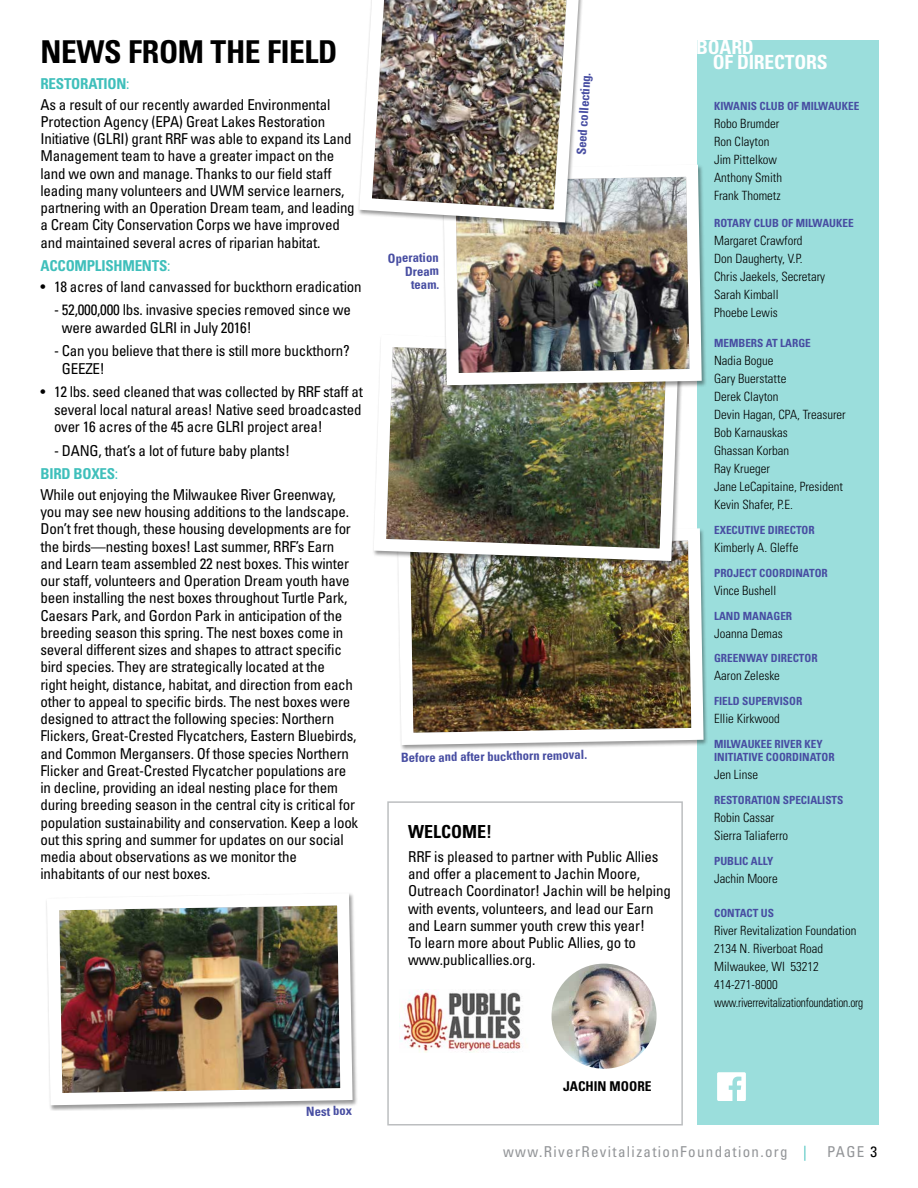
<style>
.page{position:relative;width:918px;height:1188px;background:#fff}
.page>*{position:absolute;margin:0;border:0;box-sizing:border-box;transform-origin:0 0}
.t1{font:700 condensed 31.5px "Univers";color:#000}
.t2{font:700 condensed 19.5px/15px "Univers";letter-spacing:-.01em;color:#fff}
.t3{font:700 condensed 18px "Univers";color:#000}
.t4{font:condensed 15px/17.2px "Univers";letter-spacing:-.015em;color:#000}
.t5{font:condensed 15px "Univers";letter-spacing:.09em;color:#939598}
.t6{font:700 condensed 15px "Univers";letter-spacing:-.015em;color:#3fbfbb}
.t7{font:700 condensed 13.5px "Univers";color:#000}
.t8{font:300 condensed 12.75px/18px "Univers";color:#000}
.t9{font:700 condensed 12.75px/13.5px "Univers";color:#484ea2;text-align:right}
.t10{font:700 condensed 11.25px "Univers";color:#484ea2}
.s1{font-weight:700;color:#3fbfbb}
.s2{color:#3fbfbb}
.s3{font-weight:400}
.s4{color:#000}
</style>
<div class="page">
<div style="left:698px;top:40px;width:181px;height:1085px;background:#9bdedc"></div>
<img style="left:398px;top:522px;width:309px;height:229px">
<img style="left:373px;top:343px;width:312px;height:224px">
<svg style="left:717px;top:1072px;width:29px;height:29px"></svg>
<img style="left:437px;top:159px;width:269px;height:232px">
<img style="left:358px;top:0;width:228px;height:229px">
<img style="left:400px;top:989px;width:121px;height:64px">
<img style="left:551px;top:964px;width:106px;height:105px;border-radius:53px">
<img style="left:46px;top:893px;width:311px;height:218px">
<div style="left:387px;top:801px;width:296px;height:325px;border:2px solid #bcbec0"></div>
<h1 class="t1" style="left:40px;top:33px;width:107px">NEWSFROM</h1>
<h1 class="t1" style="left:211px;top:33px;width:18px">THE</h1>
<h1 class="t1" style="left:267px;top:33px;width:15px">FIELD</h1>
<p class="t4" style="left:40px;top:73px;width:291px;line-height:20.5px"><span class="s1">RESTORATION</span><span class="s2">:<br></span>As a result of our recently awarded Environmental</p>
<p class="t4" style="left:40px;top:113px;width:316px">Protection Agency (EPA) Great Lakes Restoration Initiative (GLRI) grant RRF was able to expand its Land Management team to have a greater impact on the land we own and manage. Thanks to our field staff leading many volunteers and UWM service learners, partnering with an Operation Dream team, and leading a Cream City Conservation Corps we have improved and maintained several acres of riparian habitat.</p>
<p class="t6" style="left:40px;top:257px;width:131px">ACCOMPLISHMENTS<span class="s3">:</span></p>
<p class="t4" style="left:40px;top:278px;width:323px">• 18 acres of land canvassed for buckthorn eradication</p>
<p class="t4" style="left:62px;top:301px;width:291px;text-indent:-8px">- 52,000,000 lbs. invasive species removed since we were awarded GLRI in July 2016!</p>
<p class="t4" style="left:62px;top:342px;width:289px;text-indent:-8px">- Can you believe that there is still more buckthorn?<br>GEEZE!</p>
<p class="t4" style="left:54px;top:383px;width:310px;text-align:justify;text-indent:-14px">• 12 lbs. seed cleaned that was collected by RRF staff at several local natural areas! Native seed broadcasted over 16 acres of the 45 acre GLRI project area!</p>
<p class="t4" style="left:40px;top:438px;width:251px;line-height:23.7px;text-indent:14px">- DANG, that’s a lot of future baby plants!<br><span class="s1">BIRD BOXES</span><span class="s2">:</span></p>
<p class="t4" style="left:40px;top:486px;width:319px">While out enjoying the Milwaukee River Greenway, you may see new housing additions to the landscape.<br>Don’t fret though, these housing developments are for the birds—nesting boxes! Last summer, RRF’s Earn and Learn team assembled 22 nest boxes. This winter our staff, volunteers and Operation Dream youth have been installing the nest boxes throughout Turtle Park, Caesars Park, and Gordon Park in anticipation of the breeding season this spring. The nest boxes come in several different sizes and shapes to attract specific bird species. They are strategically located at the<br>right height, distance, habitat, and direction from each other to appeal to specific birds. The nest boxes were designed to attract the following species: Northern Flickers, Great-Crested Flycatchers, Eastern Bluebirds, and Common Mergansers. Of those species Northern Flicker and Great-Crested Flycatcher populations are in decline, providing an ideal nesting place for them during breeding season in the central city is critical for population sustainability and conservation. Keep a look out this spring and summer for updates on our social media about observations as we monitor the inhabitants of our nest boxes.</p>
<p class="t9" style="left:388px;top:251px;width:55px;rotate:-1deg">OPERATION<br>DREAM<br>TEAM.</p>
<p class="t9" style="left:575px;top:155px;width:84px;rotate:-87deg">SEED COLLECTING.</p>
<p class="t9" style="left:401px;top:751px;width:188px;rotate:-1deg">BEFORE AND AFTERBUCKTHORN REMOVAL.</p>
<p class="t3" style="left:408px;top:821px;width:28px">WELCOME</p>
<p class="t3" style="left:486px;top:821px;width:7px">!</p>
<p class="t4" style="left:408px;top:848px;width:264px">RRF is pleased to partner with Public Allies and offer a placement to Jachin Moore, Outreach Coordinator! Jachin will be helping with events, volunteers, and lead our Earn and Learn summer youth crew this year!<br>To learn more about Public Allies, go to www.publicallies.org.</p>
<h2 class="t2" style="left:713px;top:40px;width:116px;text-indent:-17px">BOARD<br>OF DIRECTORS</h2>
<p class="t10" style="left:714px;top:100px;width:147px">KIWANIS CLUB OF MILWAUKEE</p>
<p class="t8" style="left:714px;top:115px;width:69px">Robo Brumder<br>Ron Clayton<br>Jim Pittelkow<br>Anthony Smith<br>Frank Thometz</p>
<p class="t10" style="left:714px;top:217px;width:141px">ROTARY CLUB OF MILWAUKEE</p>
<p class="t8" style="left:714px;top:232px;width:113px">Margaret Crawford<br>Don Daugherty, V.P.<br>Chris Jaekels, Secretary<br>Sarah Kimball<br>Phoebe Lewis</p>
<p class="t10" style="left:714px;top:337px;width:98px">MEMBERS AT LARGE</p>
<p class="t8" style="left:714px;top:352px;width:133px">Nadia Bogue<br>Gary Buerstatte<br>Derek Clayton<br>Devin Hagan, CPA, Treasurer<br>Bob Karnauskas<br>Ghassan Korban<br>Ray Krueger<br>Jane LeCapitaine, President<br>Kevin Shafer, P.E.</p>
<p class="t10" style="left:714px;top:523px;width:102px">EXECUTIVE DIRECTOR</p>
<p class="t8" style="left:714px;top:539px;width:86px">Kimberly A. Gleffe</p>
<p class="t10" style="left:714px;top:566px;width:115px">PROJECT COORDINATOR</p>
<p class="t8" style="left:714px;top:581px;width:64px">Vince Bushell</p>
<p class="t10" style="left:714px;top:609px;width:80px">LAND MANAGER</p>
<p class="t8" style="left:714px;top:624px;width:70px">Joanna Demas</p>
<p class="t10" style="left:714px;top:652px;width:105px">GREENWAY DIRECTOR</p>
<p class="t8" style="left:714px;top:667px;width:67px">Aaron Zeleske</p>
<p class="t10" style="left:714px;top:694px;width:90px">FIELD SUPERVISOR</p>
<p class="t8" style="left:714px;top:710px;width:67px">Ellie Kirkwood</p>
<p class="t10" style="left:714px;top:737px;width:67px">MILWAUKEE RIVER</p>
<p class="t10" style="left:805px;top:737px;width:13px">KEY</p>
<p class="t10" style="left:714px;top:751px;width:4px">INITIATIVE</p>
<p class="t10" style="left:766px;top:751px;width:8px">COORDINATOR</p>
<p class="t8" style="left:714px;top:766px;width:45px">Jen Linse</p>
<p class="t10" style="left:714px;top:793px;width:131px">RESTORATION SPECIALISTS</p>
<p class="t8" style="left:714px;top:809px;width:76px">Robin Cassar<br>Sierra Taliaferro</p>
<p class="t10" style="left:714px;top:854px;width:61px">PUBLIC ALLY</p>
<p class="t8" style="left:714px;top:869px;width:65px">Jachin Moore</p>
<p class="t10" style="left:714px;top:906px;width:61px">CONTACT US</p>
<p class="t8" style="left:714px;top:921px;width:151px">River Revitalization Foundation<br>2134 N. Riverboat Road<br>Milwaukee, WI 53212<br>414-271-8000 www.riverrevitalizationfoundation.org</p>
<p class="t9" style="left:306px;top:1105px;width:48px;rotate:-1deg">NESTBOX</p>
<p class="t7" style="left:563px;top:1078px;width:90px">JACHIN MOORE</p>
<p class="t5" style="left:503px;top:1142px;width:305px">www.RiverRevitalizationFoundation.org <span class="s2">|</span></p>
<p class="t5" style="left:827px;top:1142px;width:52px">PAGE <span class="s4">3</span></p>
</div>
